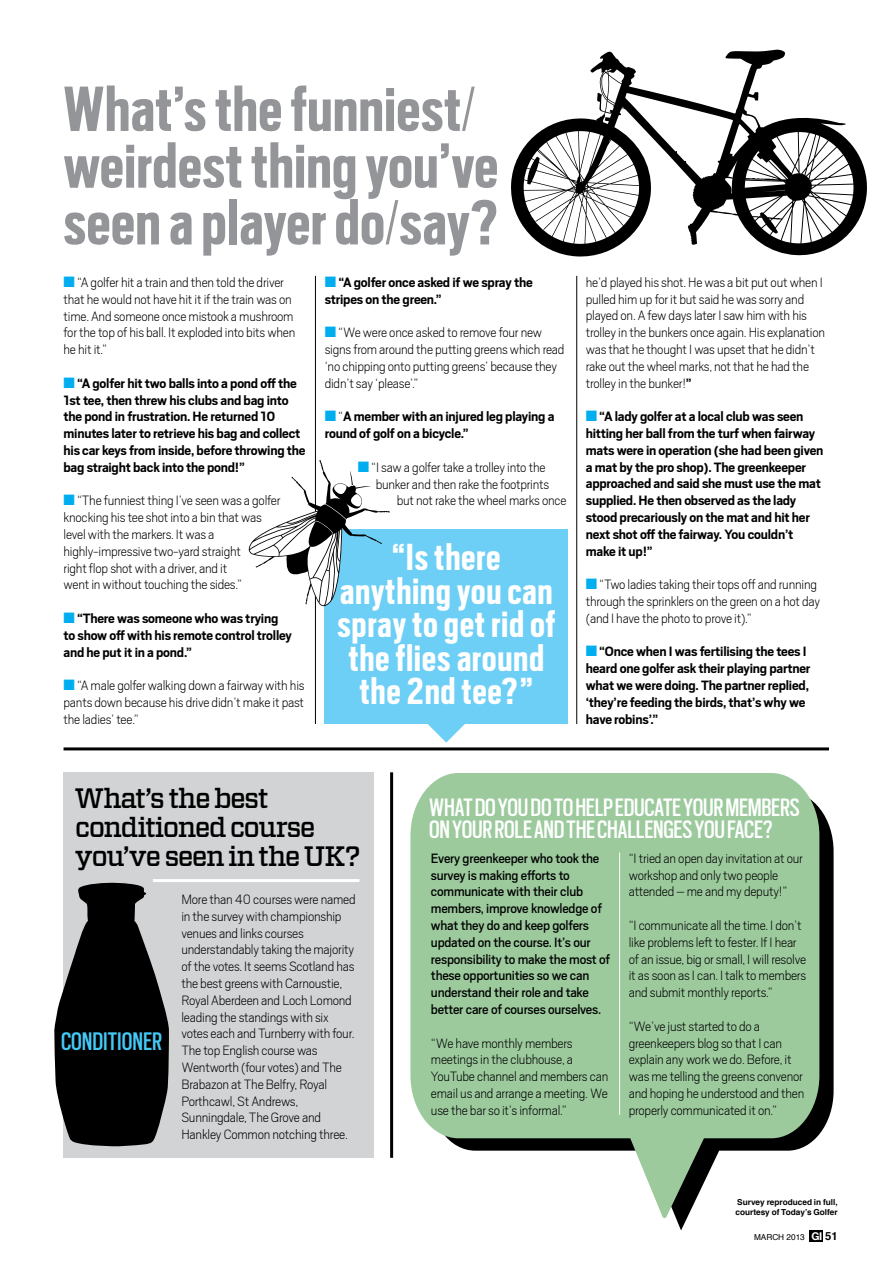
<style>
.page{position:relative;width:893px;height:1263px;background:#fff}
.page>*{position:absolute;margin:0;border:0;box-sizing:border-box;transform-origin:0 0}
.t1{font:700 70.8px/56.7px "Scout Cond";letter-spacing:.015em;color:#939598}
.t2{font:700 41.85px/33.5px "Scout Cond";letter-spacing:.03em;color:#fff;text-align:center}
.t3{font:28.2px "Scout Cond";color:#44c8f5}
.t4{font:500 28.05px/29.2px "Vitesse";letter-spacing:-.05em;color:#000}
.t5{font:27.9px/22px "Scout Cond";letter-spacing:-.005em;color:#fff}
.t6{font:200 15px/16.8px "Scout";letter-spacing:-.015em;color:#000}
.t7{font:700 15px/16.8px "Scout";letter-spacing:-.015em;color:#000}
.t8{font:15px/16.8px "Scout";letter-spacing:-.015em;color:#000}
.t9{font:700 8.25px/9.8px "Helvetica";color:#000}
.t10{font:8.25px "Helvetica";color:#000}
.s1{font-weight:200}
.s2{color:#00aeef}
.s3{font-weight:700}
.s4{font-family:"Helvetica Neue";font-weight:700;font-size:10.8px;color:#fff}
.s5{font-weight:700;font-size:11.25px}
</style>
<div class="page">
<div style="left:809px;top:1230px;width:14px;height:11px;background:#000"></div>
<div style="left:64px;top:772px;width:310px;height:386px;background:#d1d3d4"></div>
<svg style="left:428px;top:724px;width:37px;height:19px"></svg>
<hr style="left:64px;top:747px;width:765px;height:3px;background:#000">
<hr style="left:390px;top:772px;width:3px;height:386px;background:#000">
<svg style="left:54px;top:882px;width:115px;height:264px"></svg>
<hr style="left:153px;top:879px;width:206px;height:3px;background:#fff">
<svg style="left:511px;top:49px;width:356px;height:208px"></svg>
<div style="left:325px;top:529px;width:243px;height:195px;background:#6dcff6"></div>
<hr style="left:315px;top:276px;width:1px;height:448px;background:#000">
<hr style="left:576px;top:276px;width:1px;height:448px;background:#000">
<svg style="left:248px;top:460px;width:142px;height:150px"></svg>
<svg style="left:676px;top:807px;width:158px;height:423px"></svg>
<svg style="left:410px;top:773px;width:409px;height:445px;background:#a5cba6"></svg>
<hr style="left:619px;top:852px;width:1px;height:263px;background:#fff">
<p class="t1" style="left:64px;top:77px;width:436px">What’s the funniest<span class="s1">/ </span>weirdest thing you’ve seen a player do<span class="s1">/</span>say?</p>
<p class="t6" style="left:64px;top:273px;width:233px"><span class="s2">■</span> “A golfer hit a train and then told the driver that he would not have hit it if the train was on time. And someone once mistook a mushroom for the top of his ball. It exploded into bits when he hit it.”</p>
<p class="t7" style="left:64px;top:374px;width:244px"><span class="s2">■</span>“A golfer hit two balls into a pond off the 1st tee, then threw his clubs and bag into the pond in frustration. He returned 10 minutes later to retrieve his bag and collect his car keys from inside, before throwing the bag straight back into the pond!”</p>
<p class="t6" style="left:64px;top:492px;width:218px"><span class="s2">■</span> “The funniest thing I’ve seen was a golfer knocking his tee shot into a bin that was level with the markers. It was a highly-impressive two-yard straight<br>right flop shot with a driver, and it<br>went in without touching the sides.”</p>
<p class="t7" style="left:64px;top:609px;width:230px"><span class="s2">■</span>“There was someone who was trying to show off with his remote control trolley and he put it in a pond.”</p>
<p class="t6" style="left:64px;top:676px;width:243px;text-align:justify"><span class="s2">■</span> “A male golfer walking down a fairway with his pants down because his drive didn’t make it past the ladies’ tee.”</p>
<p class="t7" style="left:325px;top:273px;width:210px"><span class="s2">■</span> “A golfer once asked if we spray the stripes on the green.”</p>
<p class="t6" style="left:325px;top:324px;width:241px"><span class="s2">■</span> “We were once asked to remove four new signs from around the putting greens which read ‘no chipping onto putting greens’ because they didn’t say ‘please’.”</p>
<p class="t7" style="left:325px;top:408px;width:231px"><span class="s2">■</span> <span class="s1">“</span>A member with an injured leg playing a round of golf on a bicycle.”</p>
<p class="t6" style="left:358px;top:458px;width:189px"><span class="s2">■</span> “I saw a golfer take a trolley into the</p>
<p class="t6" style="left:376px;top:475px;width:175px">bunker and then rake the footprints</p>
<p class="t6" style="left:397px;top:492px;width:171px">but not rake the wheel marks once</p>
<p class="t2" style="left:337px;top:539px;width:219px">“Is there anything you can spray to get rid of the flies around the 2nd tee?”</p>
<p class="t6" style="left:586px;top:273px;width:241px">he’d played his shot. He was a bit put out when I pulled him up for it but said he was sorry and played on. A few days later I saw him with his trolley in the bunkers once again. His explanation was that he thought I was upset that he didn’t rake out the wheel marks, not that he had the trolley in the bunker!<span class="s3">”</span></p>
<p class="t7" style="left:586px;top:407px;width:239px"><span class="s2">■</span>“A lady golfer at a local club was seen hitting her ball from the turf when fairway mats were in operation (she had been given a mat by the pro shop). The greenkeeper approached and said she must use the mat supplied. He then observed as the lady stood precariously on the mat and hit her next shot off the fairway. You couldn’t make it up!”</p>
<p class="t6" style="left:586px;top:575px;width:236px"><span class="s2">■</span> “Two ladies taking their tops off and running through the sprinklers on the green on a hot day (and I have the photo to prove it).”</p>
<p class="t7" style="left:586px;top:642px;width:226px"><span class="s2">■</span>“Once when I was fertilising the tees I heard one golfer ask their playing partner what we were doing. The partner replied, ‘they’re feeding the birds, that’s why we have robins’.”</p>
<p class="t4" style="left:75px;top:783px;width:288px">What’s the best conditioned course you’ve seen in the UK?</p>
<p class="t3" style="left:61px;top:1023px;width:103px">CONDITIONER</p>
<p class="t6" style="left:181px;top:890px;width:176px">More than 40 courses were named in the survey with championship venues and links courses understandably taking the majority of the votes. It seems Scotland has the best greens with Carnoustie,<br>Royal Aberdeen and Loch Lomond leading the standings with six votes each and Turnberry with four.<br>The top English course was<br>Wentworth (four votes) and The<br>Brabazon at The Belfry, Royal<br>Porthcawl, St Andrews,<br>Sunningdale, The Grove and<br>Hankley Common notching three.</p>
<p class="t5" style="left:429px;top:795px;width:372px">WHAT DO YOU DO TO HELP EDUCATE YOUR MEMBERS<br>ONYOURROLE AND THE CHALLENGES YOU FACE?</p>
<p class="t8" style="left:431px;top:849px;width:181px">Every greenkeeper who took the survey is making efforts to communicate with their club members, improve knowledge of what they do and keep golfers updated on the course. It’s our responsibility to make the most of these opportunities so we can understand their role and take better care of courses ourselves.</p>
<p class="t6" style="left:431px;top:1034px;width:179px">“We have monthly members meetings in the clubhouse, a<br>YouTube channel and members can email us and arrange a meeting. We use the bar so it’s informal.”</p>
<p class="t6" style="left:629px;top:849px;width:176px">“I tried an open day invitation at our workshop and only two people attended – me and my deputy!”</p>
<p class="t6" style="left:629px;top:916px;width:179px">“I communicate all the time. I don’t like problems left to fester. If I hear of an issue, big or small, I will resolve it as soon as I can. I talk to members and submit monthly reports.”</p>
<p class="t6" style="left:629px;top:1017px;width:177px">“We’ve just started to do a greenkeepers blog so that I can explain any work we do. Before, it was me telling the greens convenor and hoping he understood and then properly communicated it on.”</p>
<p class="t9" style="left:735px;top:1198px;width:104px">Survey reproduced in full, courtesy of Today’s Golfer</p>
<p class="t10" style="left:754px;top:1231px;width:85px">MARCH 2013 <span class="s4">GI</span> <span class="s5">51</span></p>
</div>
